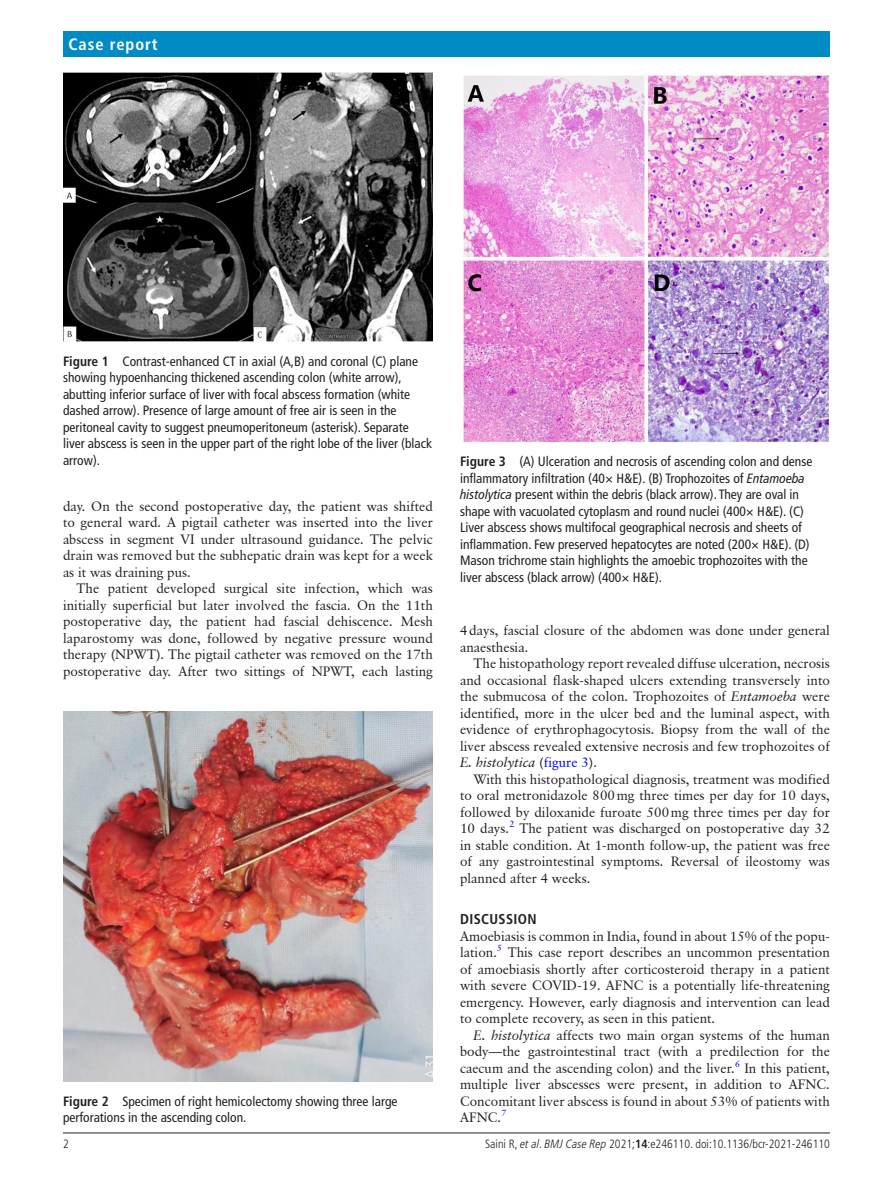
<style>
.page{position:relative;width:893px;height:1191px;background:#fff}
.page>*{position:absolute;margin:0;border:0;box-sizing:border-box;transform-origin:0 0}
.t1{font:700 condensed 16.5px "Frutiger LT Pro";letter-spacing:.055em;color:#fff}
.t2{font:700 condensed 14.25px "Frutiger LT Pro";letter-spacing:.025em;color:#231f20}
.t3{font:13.5px/16.5px "Classical Garamond BT";color:#231f20;text-align:justify}
.t4{font:condensed 13.5px/16.5px "Frutiger LT Pro";color:#231f20}
.t5{font:300 condensed 12px "Frutiger LT Pro";color:#231f20}
.s1{font-weight:700}
.s2{font-style:italic}
.s3{color:#00f}
</style>
<div class="page">
<hr style="left:63px;top:1132px;width:767px;height:1px;background:#231f20">
<div style="left:63px;top:31px;width:767px;height:25px;background:#008bc5"></div>
<img style="left:63px;top:72px;width:370px;height:270px">
<img style="left:63px;top:711px;width:370px;height:370px">
<img style="left:463px;top:75px;width:367px;height:367px">
<p class="t1" style="left:69px;top:34px;width:91px">Case report</p>
<p class="t4" style="left:63px;top:353px;width:370px"><span class="s1">Figure 1</span> Contrast-enhanced CT in axial (A,B) and coronal (C) plane showing hypoenhancing thickened ascending colon (white arrow), abutting inferior surface of liver with focal abscess formation (white dashed arrow). Presence of large amount of free air is seen in the peritoneal cavity to suggest pneumoperitoneum (asterisk). Separate liver abscess is seen in the upper part of the right lobe of the liver (black arrow).</p>
<p class="t3" style="left:63px;top:497px;width:371px">day. On the second postoperative day, the patient was shifted to general ward. A pigtail catheter was inserted into the liver abscess in segment VI under ultrasound guidance. The pelvic drain was removed but the subhepatic drain was kept for a week as it was draining pus.</p>
<p class="t3" style="left:63px;top:580px;width:371px;text-indent:14px">The patient developed surgical site infection, which was initially superficial but later involved the fascia. On the 11th postoperative day, the patient had fascial dehiscence. Mesh laparostomy was done, followed by negative pressure wound therapy (NPWT). The pigtail catheter was removed on the 17th postoperative day. After two sittings of NPWT, each lasting</p>
<p class="t4" style="left:63px;top:1092px;width:336px"><span class="s1">Figure 2</span> Specimen of right hemicolectomy showing three large perforations in the ascending colon.</p>
<p class="t4" style="left:460px;top:453px;width:354px"><span class="s1">Figure 3</span> (A) Ulceration and necrosis of ascending colon and dense inflammatory infiltration (40× H&amp;E). (B) Trophozoites of <span class="s2">Entamoeba histolytica</span> present within the debris (black arrow). They are oval in shape with vacuolated cytoplasm and round nuclei (400× H&amp;E). (C)<br>Liver abscess shows multifocal geographical necrosis and sheets of inflammation. Few preserved hepatocytes are noted (200× H&amp;E). (D)<br>Mason trichrome stain highlights the amoebic trophozoites with the liver abscess (black arrow) (400× H&amp;E).</p>
<p class="t3" style="left:460px;top:622px;width:371px">4days, fascial closure of the abdomen was done under general anaesthesia.</p>
<p class="t3" style="left:460px;top:655px;width:371px;text-indent:14px">The histopathology report revealed diffuse ulceration, necrosis and occasional flask-shaped ulcers extending transversely into the submucosa of the colon. Trophozoites of <span class="s2">Entamoeba</span> were identified, more in the ulcer bed and the luminal aspect, with evidence of erythrophagocytosis. Biopsy from the wall of the liver abscess revealed extensive necrosis and few trophozoites of <span class="s2">E. histolytica</span> (<span class="s3">figure 3</span>).</p>
<p class="t3" style="left:460px;top:770px;width:371px;text-indent:14px">With this histopathological diagnosis, treatment was modified to oral metronidazole 800mg three times per day for 10 days, followed by diloxanide furoate 500mg three times per day for 10 days.<sup>2</sup> The patient was discharged on postoperative day 32 in stable condition. At 1-month follow-up, the patient was free of any gastrointestinal symptoms. Reversal of ileostomy was planned after 4 weeks.</p>
<p class="t2" style="left:460px;top:910px;width:78px">DISCUSSION</p>
<p class="t3" style="left:460px;top:927px;width:371px">Amoebiasis is common in India, found in about 15% of the popu&shy;lation.<sup>5</sup> This case report describes an uncommon presentation of amoebiasis shortly after corticosteroid therapy in a patient with severe COVID-19. AFNC is a potentially life-threatening emergency. However, early diagnosis and intervention can lead to complete recovery, as seen in this patient.</p>
<p class="t3" style="left:460px;top:1026px;width:371px;text-indent:14px"><span class="s2">E. histolytica</span> affects two main organ systems of the human body—the gastrointestinal tract (with a predilection for the caecum and the ascending colon) and the liver.<sup>6</sup> In this patient, multiple liver abscesses were present, in addition to AFNC.<br>Concomitant liver abscess is found in about 53% of patients with AFNC.<sup>7</sup></p>
<p class="t5" style="left:63px;top:1136px;width:7px">2</p>
<p class="t5" style="left:485px;top:1136px;width:346px">Saini R, <span class="s2">et al</span>. <span class="s2">BMJ Case Rep</span> 2021;<span class="s1">14</span>:e246110. doi:10.1136/bcr-2021-246110</p>
</div>
